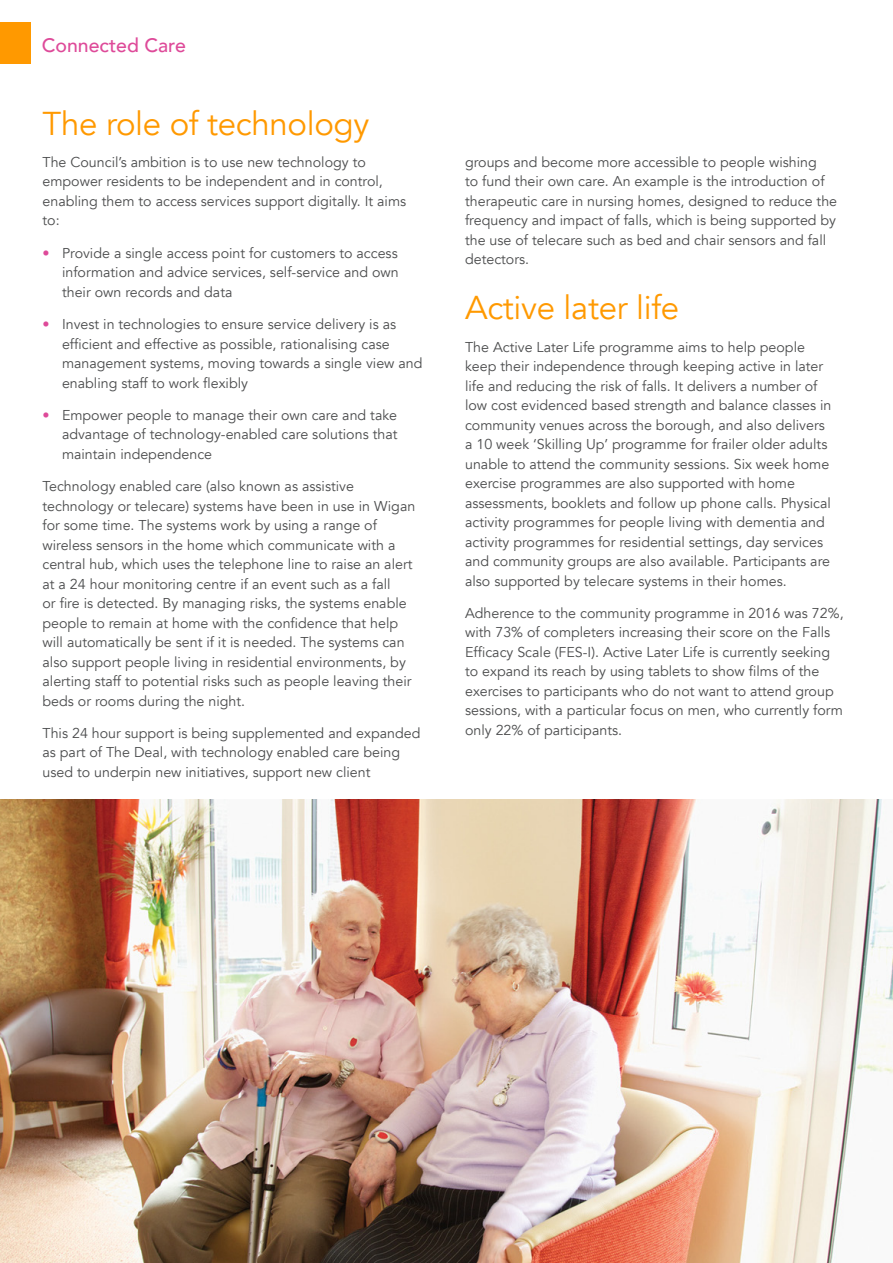
<style>
.page{position:relative;width:893px;height:1263px;background:#fff}
.page>*{position:absolute;margin:0;border:0;box-sizing:border-box;transform-origin:0 0}
.t1{font:33px "Avenir";letter-spacing:-.01em;color:#f90}
.t2{font:500 19.5px "Avenir";color:#de4a99}
.t3{font:14.25px/19.5px "Avenir";color:#4b4c4d}
.s1{color:#de4a99}
</style>
<div class="page">
<div style="left:0;top:22px;width:30px;height:41px;background:#f90"></div>
<img style="left:0;top:799px;width:893px;height:464px">
<h2 class="t2" style="left:42px;top:29px;width:146px">Connected Care</h2>
<p class="t1" style="left:43px;top:104px;width:328px">The role of technology</p>
<p class="t3" style="left:43px;top:153px;width:365px">The Council’s ambition is to use new technology to empower residents to be independent and in control, enabling them to access services support digitally. It aims to:</p>
<p class="t3" style="left:62px;top:243px;width:338px;text-align:justify;text-indent:-20px"><span class="s1">•</span> Provide a single access point for customers to access information and advice services, self-service and own their own records and data</p>
<p class="t3" style="left:62px;top:315px;width:362px;text-indent:-19px"><span class="s1">•</span> Invest in technologies to ensure service delivery is as efficient and effective as possible, rationalising case management systems, moving towards a single view and enabling staff to work flexibly</p>
<p class="t3" style="left:62px;top:405px;width:337px;text-align:justify;text-indent:-20px"><span class="s1">•</span> Empower people to manage their own care and take advantage of technology-enabled care solutions that maintain independence</p>
<p class="t3" style="left:43px;top:477px;width:374px">Technology enabled care (also known as assistive technology or telecare) systems have been in use in Wigan for some time. The systems work by using a range of wireless sensors in the home which communicate with a central hub, which uses the telephone line to raise an alert at a 24 hour monitoring centre if an event such as a fall<br>or fire is detected. By managing risks, the systems enable people to remain at home with the confidence that help will automatically be sent if it is needed. The systems can also support people living in residential environments, by alerting staff to potential risks such as people leaving their beds or rooms during the night.</p>
<p class="t3" style="left:43px;top:723px;width:379px">This 24 hour support is being supplemented and expanded as part of The Deal, with technology enabled care being used to underpin new initiatives, support new client</p>
<p class="t3" style="left:465px;top:153px;width:374px">groups and become more accessible to people wishing<br>to fund their own care. An example is the introduction of therapeutic care in nursing homes, designed to reduce the frequency and impact of falls, which is being supported by the use of telecare such as bed and chair sensors and fall detectors.</p>
<p class="t1" style="left:465px;top:288px;width:216px">Active later life</p>
<p class="t3" style="left:465px;top:337px;width:368px">The Active Later Life programme aims to help people keep their independence through keeping active in later life and reducing the risk of falls. It delivers a number of low cost evidenced based strength and balance classes in community venues across the borough, and also delivers a 10 week ‘Skilling Up’ programme for frailer older adults unable to attend the community sessions. Six week home exercise programmes are also supported with home assessments, booklets and follow up phone calls. Physical activity programmes for people living with dementia and activity programmes for residential settings, day services and community groups are also available. Participants are also supported by telecare systems in their homes.</p>
<p class="t3" style="left:465px;top:603px;width:380px">Adherence to the community programme in 2016 was 72%, with 73% of completers increasing their score on the Falls Efficacy Scale (FES-I). Active Later Life is currently seeking to expand its reach by using tablets to show films of the exercises to participants who do not want to attend group sessions, with a particular focus on men, who currently form only 22% of participants.</p>
</div>
